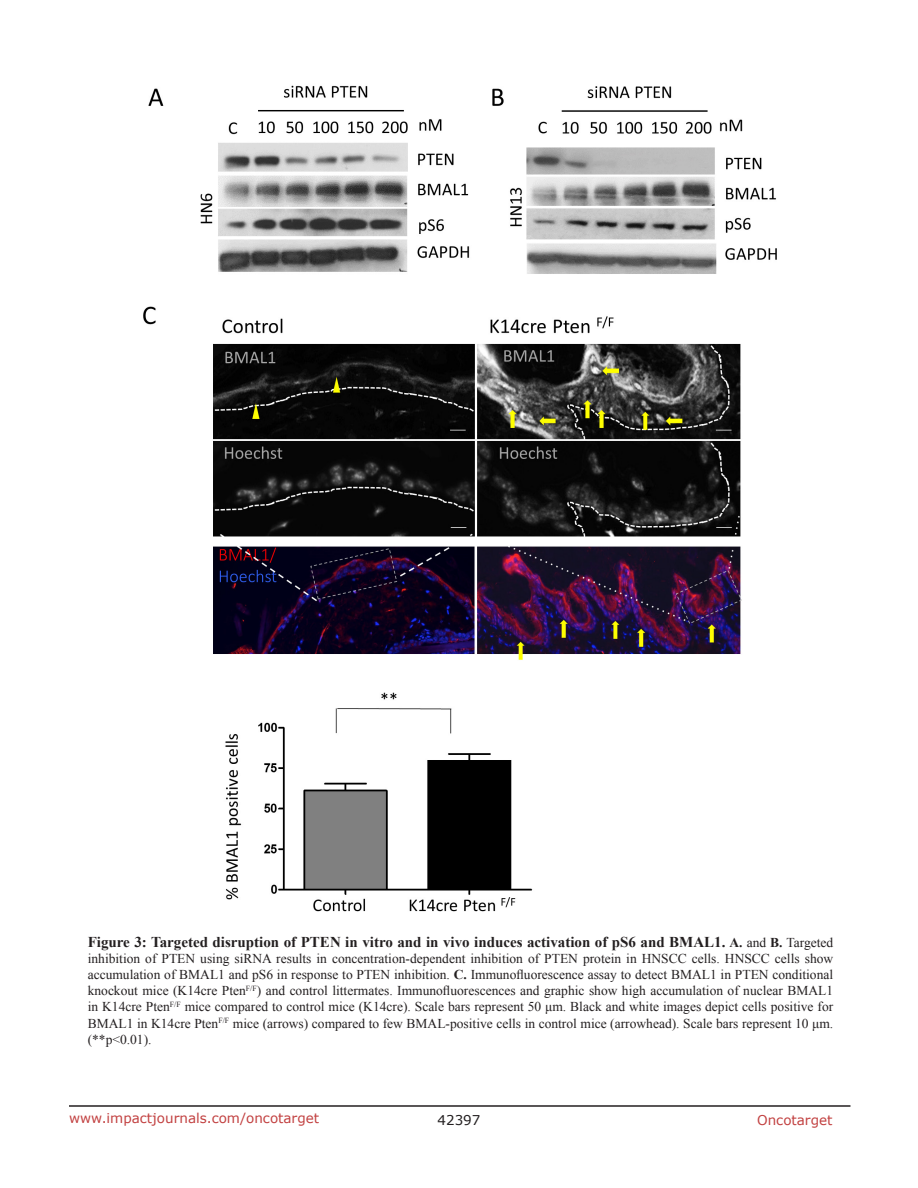
<style>
.page{position:relative;width:918px;height:1188px;background:#fff}
.page>*{position:absolute;margin:0;border:0;box-sizing:border-box;transform-origin:0 0}
.t1{font:700 15px "Times New Roman";color:#231f20}
.t2{font:13.5px/16.2px "Times New Roman";color:#231f20;text-align:justify}
.t3{font:13.5px "Verdana";color:#c24141}
.t4{font:13.5px "Verdana";color:#231f20}
.s1{font-size:13.5px}
.s2{font-weight:400;font-size:13.5px}
.s3{font-weight:700}
</style>
<div class="page">
<hr style="left:69px;top:1105px;width:781px;height:2px;background:#231f20">
<img style="left:143px;top:85px;width:634px;height:827px">
<p class="t1" style="left:88px;top:931px;width:747px">Figure 3: Targeted disruption of PTEN in vitro and in vivo induces activation of pS6 and BMAL1. <span class="s1">A.</span> <span class="s2">and</span> <span class="s1">B.</span> <span class="s2">Targeted</span></p>
<p class="t2" style="left:88px;top:950px;width:747px">inhibition of PTEN using siRNA results in concentration-dependent inhibition of PTEN protein in HNSCC cells. HNSCC cells show accumulation of BMAL1 and pS6 in response to PTEN inhibition. <span class="s3">C.</span> Immunofluorescence assay to detect BMAL1 in PTEN conditional knockout mice (K14cre Pten<sup>F/F</sup>) and control littermates. Immunofluorescences and graphic show high accumulation of nuclear BMAL1 in K14cre Pten<sup>F/F</sup> mice compared to control mice (K14cre). Scale bars represent 50 μm. Black and white images depict cells positive for BMAL1 in K14cre Pten<sup>F/F</sup> mice (arrows) compared to few BMAL-positive cells in control mice (arrowhead). Scale bars represent 10 μm. (**p&lt;0.01).</p>
<p class="t3" style="left:69px;top:1109px;width:252px">www.impactjournals.com/oncotarget</p>
<p class="t4" style="left:438px;top:1111px;width:44px">42397</p>
<p class="t3" style="left:757px;top:1111px;width:77px">Oncotarget</p>
</div>
